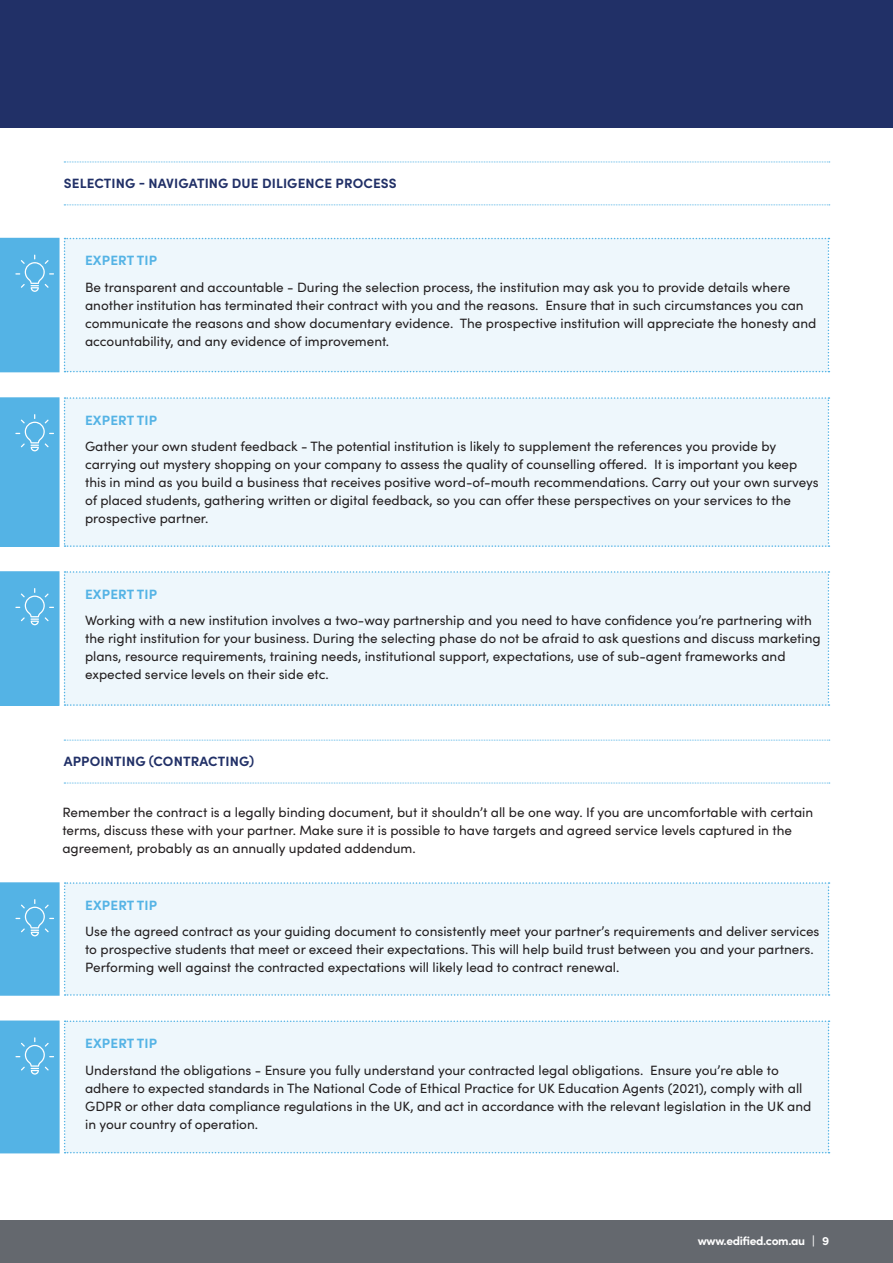
<style>
.page{position:relative;width:893px;height:1263px;background:#fff}
.page>*{position:absolute;margin:0;border:0;box-sizing:border-box;transform-origin:0 0}
.t1{font:13.5px/18px "Sofia Pro";color:#231f20}
.BLUE_CAPTION{font:700 13.5px "Sofia Pro";letter-spacing:.01em;color:#213067}
.t2{font:700 13.5px "Sofia Pro";letter-spacing:.01em;color:#54b3e5}
.t3{font:700 12px "Sofia Pro";letter-spacing:-.03em;color:#fff}
</style>
<div class="page">
<div style="left:0;top:1220px;width:893px;height:43px;background:#64686e"></div>
<div style="left:0;top:0;width:893px;height:128px;background:#213067"></div>
<svg style="left:64px;top:204px;width:766px;height:1px"></svg>
<svg style="left:64px;top:162px;width:766px;height:1px"></svg>
<svg style="left:64px;top:783px;width:766px;height:1px"></svg>
<svg style="left:64px;top:740px;width:766px;height:1px"></svg>
<svg style="left:0;top:882px;width:829px;height:114px;background:#e2f1fa"></svg>
<svg style="left:0;top:1020px;width:829px;height:133px;background:#e2f1fa"></svg>
<svg style="left:0;top:238px;width:829px;height:134px;background:#e2f1fa"></svg>
<svg style="left:0;top:571px;width:829px;height:135px;background:#e2f1fa"></svg>
<svg style="left:0;top:397px;width:829px;height:150px;background:#e2f1fa"></svg>
<p class="BLUE_CAPTION" style="left:64px;top:173px;width:334px">SELECTING - NAVIGATING DUE DILIGENCE PROCESS</p>
<p class="t2" style="left:85px;top:250px;width:73px">EXPERT TIP</p>
<p class="t1" style="left:85px;top:277px;width:733px">Be transparent and accountable - During the selection process, the institution may ask you to provide details where another institution has terminated their contract with you and the reasons. Ensure that in such circumstances you can communicate the reasons and show documentary evidence. The prospective institution will appreciate the honesty and accountability, and any evidence of improvement.</p>
<p class="t2" style="left:85px;top:410px;width:73px">EXPERT TIP</p>
<p class="t1" style="left:85px;top:437px;width:735px">Gather your own student feedback - The potential institution is likely to supplement the references you provide by carrying out mystery shopping on your company to assess the quality of counselling offered. It is important you keep this in mind as you build a business that receives positive word-of-mouth recommendations. Carry out your own surveys of placed students, gathering written or digital feedback, so you can offer these perspectives on your services to the prospective partner.</p>
<p class="t2" style="left:85px;top:584px;width:73px">EXPERT TIP</p>
<p class="t1" style="left:85px;top:611px;width:737px">Working with a new institution involves a two-way partnership and you need to have confidence you’re partnering with the right institution for your business. During the selecting phase do not be afraid to ask questions and discuss marketing plans, resource requirements, training needs, institutional support, expectations, use of sub-agent frameworks and expected service levels on their side etc.</p>
<p class="BLUE_CAPTION" style="left:64px;top:751px;width:192px">APPOINTING (CONTRACTING)</p>
<p class="t1" style="left:62px;top:802px;width:752px">Remember the contract is a legally binding document, but it shouldn’t all be one way. If you are uncomfortable with certain terms, discuss these with your partner. Make sure it is possible to have targets and agreed service levels captured in the agreement, probably as an annually updated addendum.</p>
<p class="t2" style="left:85px;top:895px;width:73px">EXPERT TIP</p>
<p class="t1" style="left:85px;top:922px;width:736px">Use the agreed contract as your guiding document to consistently meet your partner’s requirements and deliver services to prospective students that meet or exceed their expectations. This will help build trust between you and your partners.<br>Performing well against the contracted expectations will likely lead to contract renewal.</p>
<p class="t2" style="left:85px;top:1033px;width:73px">EXPERT TIP</p>
<p class="t1" style="left:85px;top:1060px;width:728px">Understand the obligations - Ensure you fully understand your contracted legal obligations. Ensure you’re able to adhere to expected standards in The National Code of Ethical Practice for UK Education Agents (2021), comply with all GDPR or other data compliance regulations in the UK, and act in accordance with the relevant legislation in the UK and in your country of operation.</p>
<p class="t3" style="left:698px;top:1231px;width:133px">www.edified.com.au | 9</p>
</div>
